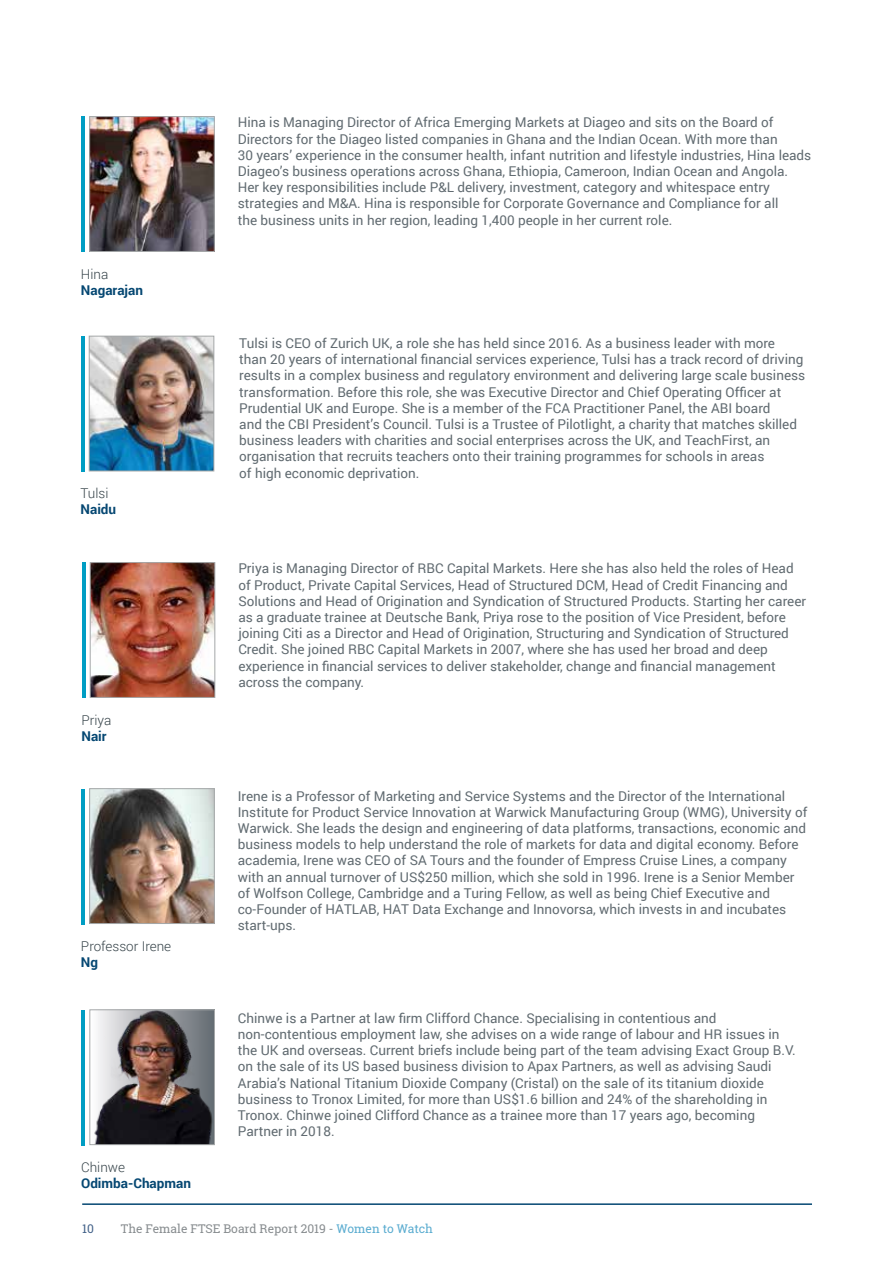
<style>
.page{position:relative;width:893px;height:1263px;background:#fff}
.page>*{position:absolute;margin:0;border:0;box-sizing:border-box;transform-origin:0 0}
.t1{font:13.5px/16.2px "Roboto";color:#616b71}
.t2{font:300 13.5px "Roboto";color:#354248}
.t3{font:700 13.5px "Roboto";color:#054772}
.t4{font:12px "Roboto Slab";color:#878c8f}
.t5{font:12px "Roboto Slab";color:#426188}
.s1{color:#5aacd0}
</style>
<div class="page">
<hr style="left:82px;top:1203px;width:730px;height:2px;background:#054772">
<img style="left:91px;top:338px;width:121px;height:131px">
<div style="left:89px;top:336px;width:125px;height:135px;border:1px solid #a5a8a9"></div>
<hr style="left:81px;top:336px;width:4px;height:136px;background:#009dc3">
<img style="left:94px;top:1011px;width:119px;height:132px">
<div style="left:90px;top:1009px;width:125px;height:136px;border:1px solid #a5a8a9"></div>
<hr style="left:81px;top:1010px;width:4px;height:135px;background:#009dc3">
<img style="left:92px;top:564px;width:121px;height:132px">
<div style="left:90px;top:562px;width:125px;height:136px;border:1px solid #a5a8a9"></div>
<hr style="left:82px;top:563px;width:4px;height:135px;background:#009dc3">
<img style="left:91px;top:790px;width:121px;height:132px">
<div style="left:89px;top:788px;width:125px;height:136px;border:1px solid #a5a8a9"></div>
<hr style="left:81px;top:789px;width:4px;height:135px;background:#009dc3">
<img style="left:91px;top:118px;width:121px;height:132px">
<div style="left:89px;top:116px;width:125px;height:136px;border:1px solid #a5a8a9"></div>
<hr style="left:81px;top:117px;width:4px;height:135px;background:#009dc3">
<p class="t2" style="left:81px;top:264px;width:29px">Hina</p>
<p class="t3" style="left:81px;top:280px;width:64px">Nagarajan</p>
<p class="t2" style="left:81px;top:484px;width:29px">Tulsi</p>
<p class="t3" style="left:81px;top:500px;width:37px">Naidu</p>
<p class="t2" style="left:82px;top:710px;width:31px">Priya</p>
<p class="t3" style="left:82px;top:726px;width:27px">Nair</p>
<p class="t2" style="left:81px;top:936px;width:92px">Professor Irene</p>
<p class="t3" style="left:81px;top:952px;width:19px">Ng</p>
<p class="t2" style="left:81px;top:1157px;width:45px">Chinwe</p>
<p class="t3" style="left:81px;top:1173px;width:111px">Odimba-Chapman</p>
<p class="t1" style="left:238px;top:114px;width:575px">Hina is Managing Director of Africa Emerging Markets at Diageo and sits on the Board of Directors for the Diageo listed companies in Ghana and the Indian Ocean. With more than<br>30 years’ experience in the consumer health, infant nutrition and lifestyle industries, Hina leads Diageo’s business operations across Ghana, Ethiopia, Cameroon, Indian Ocean and Angola.<br>Her key responsibilities include P&amp;L delivery, investment, category and whitespace entry strategies and M&amp;A. Hina is responsible for Corporate Governance and Compliance for all<br>the business units in her region, leading 1,400 people in her current role.</p>
<p class="t1" style="left:239px;top:335px;width:567px">Tulsi is CEO of Zurich UK, a role she has held since 2016. As a business leader with more than 20 years of international financial services experience, Tulsi has a track record of driving results in a complex business and regulatory environment and delivering large scale business transformation. Before this role, she was Executive Director and Chief Operating Officer at Prudential UK and Europe. She is a member of the FCA Practitioner Panel, the ABI board<br>and the CBI President’s Council. Tulsi is a Trustee of Pilotlight, a charity that matches skilled business leaders with charities and social enterprises across the UK, and TeachFirst, an organisation that recruits teachers onto their training programmes for schools in areas<br>of high economic deprivation.</p>
<p class="t1" style="left:238px;top:560px;width:569px">Priya is Managing Director of RBC Capital Markets. Here she has also held the roles of Head of Product, Private Capital Services, Head of Structured DCM, Head of Credit Financing and Solutions and Head of Origination and Syndication of Structured Products. Starting her career as a graduate trainee at Deutsche Bank, Priya rose to the position of Vice President, before joining Citi as a Director and Head of Origination, Structuring and Syndication of Structured Credit. She joined RBC Capital Markets in 2007, where she has used her broad and deep experience in financial services to deliver stakeholder, change and financial management across the company.</p>
<p class="t1" style="left:238px;top:787px;width:571px">Irene is a Professor of Marketing and Service Systems and the Director of the International Institute for Product Service Innovation at Warwick Manufacturing Group (WMG), University of Warwick. She leads the design and engineering of data platforms, transactions, economic and business models to help understand the role of markets for data and digital economy. Before academia, Irene was CEO of SA Tours and the founder of Empress Cruise Lines, a company with an annual turnover of US$250 million, which she sold in 1996. Irene is a Senior Member of Wolfson College, Cambridge and a Turing Fellow, as well as being Chief Executive and co-Founder of HATLAB, HAT Data Exchange and Innovorsa, which invests in and incubates start-ups.</p>
<p class="t1" style="left:238px;top:1009px;width:559px">Chinwe is a Partner at law firm Clifford Chance. Specialising in contentious and non-contentious employment law, she advises on a wide range of labour and HR issues in the UK and overseas. Current briefs include being part of the team advising Exact Group B.V. on the sale of its US based business division to Apax Partners, as well as advising Saudi Arabia’s National Titanium Dioxide Company (Cristal) on the sale of its titanium dioxide business to Tronox Limited, for more than US$1.6 billion and 24% of the shareholding in Tronox. Chinwe joined Clifford Chance as a trainee more than 17 years ago, becoming Partner in 2018.</p>
<p class="t5" style="left:82px;top:1221px;width:13px">10</p>
<p class="t4" style="left:121px;top:1221px;width:314px">The Female FTSE Board Report 2019 - <span class="s1">Women to Watch</span></p>
</div>
